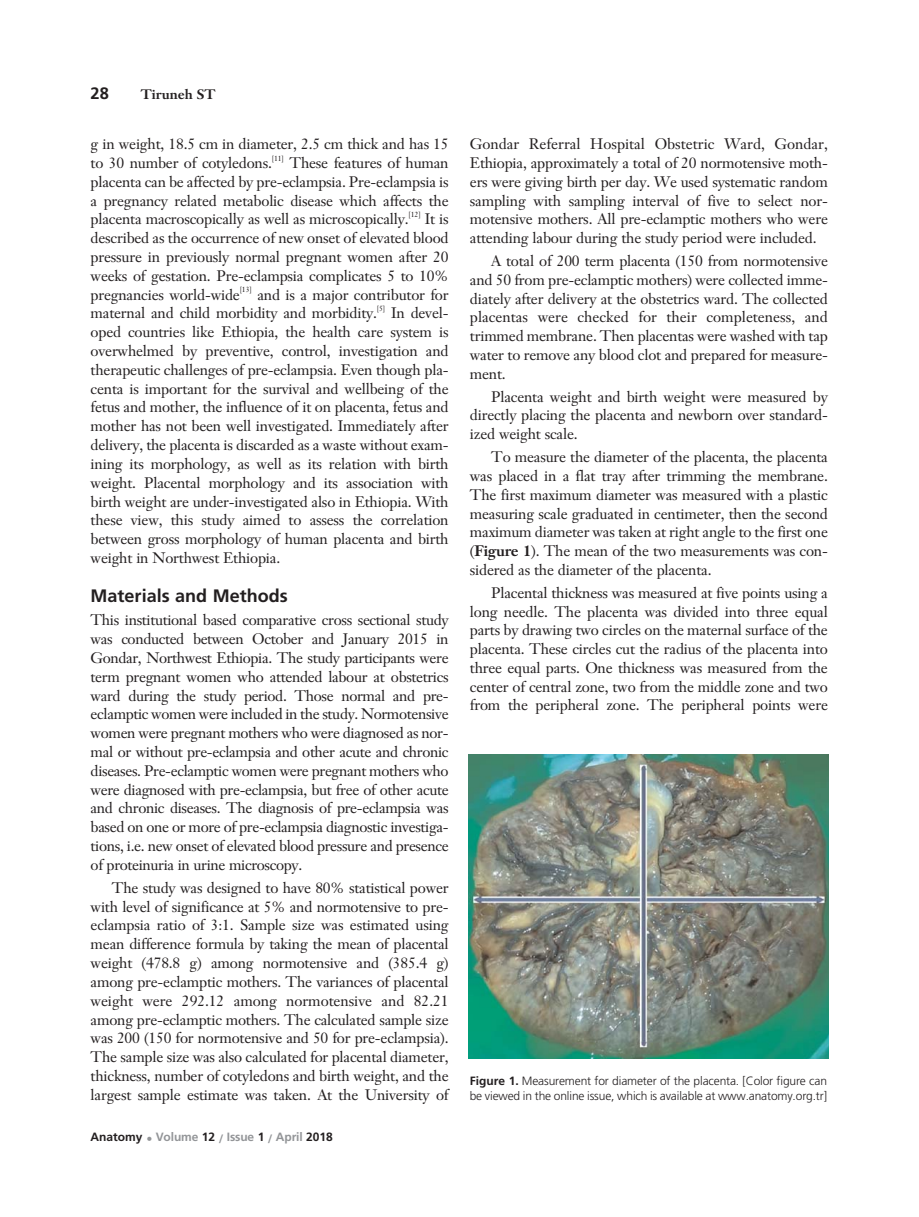
<style>
.page{position:relative;width:919px;height:1217px;background:#fff}
.page>*{position:absolute;margin:0;border:0;box-sizing:border-box;transform-origin:0 0}
.t1{font:700 18px "Frutiger";color:#231f20}
.t2{font:700 16.5px "Frutiger";color:#231f20}
.t3{font:15px/18.8px "Janson Text";letter-spacing:-.015em;color:#231f20;text-align:justify}
.t4{font:700 13.5px "Janson Text";color:#231f20}
.t5{font:300 12px/15px "Frutiger";letter-spacing:-.01em;color:#231f20}
.t6{font:700 12px "Frutiger";letter-spacing:-.01em;color:#939598}
.t7{font:7.5px "Janson Text";color:#231f20}
.s1{color:#231f20}
.s2{font-weight:700}
</style>
<div class="page">
<img style="left:468px;top:754px;width:360px;height:304px">
<p class="t2" style="left:91px;top:87px;width:20px">28</p>
<p class="t4" style="left:141px;top:89px;width:76px">Tiruneh ST</p>
<p class="t3" style="left:91px;top:136px;width:359px">g in weight, 18.5 cm in diameter, 2.5 cm thick and has 15 to 30 number of cotyledons.</p>
<p class="t7" style="left:272px;top:155px;width:14px">[11]</p>
<p class="t3" style="left:91px;top:155px;width:359px;text-indent:199px">These features of human placenta can be affected by pre-eclampsia. Pre-eclampsia is a pregnancy related metabolic disease which affects the placenta macroscopically as well as microscopically.</p>
<p class="t7" style="left:408px;top:211px;width:14px">[12]</p>
<p class="t3" style="left:91px;top:211px;width:359px;text-indent:334px">It is described as the occurrence of new onset of elevated blood pressure in previously normal pregnant women after 20 weeks of gestation. Pre-eclampsia complicates 5 to 10% pregnancies world-wide</p>
<p class="t7" style="left:240px;top:286px;width:14px">[13]</p>
<p class="t3" style="left:91px;top:286px;width:359px;text-indent:167px">and is a major contributor for maternal and child morbidity and morbidity.</p>
<p class="t7" style="left:377px;top:305px;width:10px">[5]</p>
<p class="t3" style="left:91px;top:305px;width:359px;text-indent:300px">In devel&shy;oped countries like Ethiopia, the health care system is overwhelmed by preventive, control, investigation and therapeutic challenges of pre-eclampsia. Even though pla&shy;centa is important for the survival and wellbeing of the fetus and mother, the influence of it on placenta, fetus and mother has not been well investigated. Immediately after delivery, the placenta is discarded as a waste without exam&shy;ining its morphology, as well as its relation with birth weight. Placental morphology and its association with birth weight are under-investigated also in Ethiopia. With these view, this study aimed to assess the correlation between gross morphology of human placenta and birth weight in Northwest Ethiopia.</p>
<p class="t1" style="left:91px;top:588px;width:198px">Materials and Methods</p>
<p class="t3" style="left:91px;top:612px;width:359px">This institutional based comparative cross sectional study was conducted between October and January 2015 in Gondar, Northwest Ethiopia. The study participants were term pregnant women who attended labour at obstetrics ward during the study period. Those normal and pre&shy;eclamptic women were included in the study. Normotensive women were pregnant mothers who were diagnosed as nor&shy;mal or without pre-eclampsia and other acute and chronic diseases. Pre-eclamptic women were pregnant mothers who were diagnosed with pre-eclampsia, but free of other acute and chronic diseases. The diagnosis of pre-eclampsia was based on one or more of pre-eclampsia diagnostic investiga&shy;tions, i.e. new onset of elevated blood pressure and presence of proteinuria in urine microscopy.</p>
<p class="t3" style="left:91px;top:879px;width:359px;text-indent:21px">The study was designed to have 80% statistical power with level of significance at 5% and normotensive to pre&shy;eclampsia ratio of 3:1. Sample size was estimated using mean difference formula by taking the mean of placental weight (478.8 g) among normotensive and (385.4 g) among pre-eclamptic mothers. The variances of placental weight were 292.12 among normotensive and 82.21 among pre-eclamptic mothers. The calculated sample size was 200 (150 for normotensive and 50 for pre-eclampsia).<br>The sample size was also calculated for placental diameter, thickness, number of cotyledons and birth weight, and the largest sample estimate was taken. At the University of</p>
<p class="t6" style="left:91px;top:1132px;width:244px"><span class="s1">Anatomy</span> • Volume <span class="s1">12</span> / Issue <span class="s1">1</span> / April <span class="s1">2018</span></p>
<p class="t3" style="left:470px;top:136px;width:359px">Gondar Referral Hospital Obstetric Ward, Gondar, Ethiopia, approximately a total of 20 normotensive moth&shy;ers were giving birth per day. We used systematic random sampling with sampling interval of five to select nor&shy;motensive mothers. All pre-eclamptic mothers who were attending labour during the study period were included.</p>
<p class="t3" style="left:470px;top:253px;width:359px;text-indent:21px">A total of 200 term placenta (150 from normotensive and 50 from pre-eclamptic mothers) were collected imme&shy;diately after delivery at the obstetrics ward. The collected placentas were checked for their completeness, and trimmed membrane. Then placentas were washed with tap water to remove any blood clot and prepared for measure&shy;ment.</p>
<p class="t3" style="left:470px;top:388px;width:359px;text-indent:21px">Placenta weight and birth weight were measured by directly placing the placenta and newborn over standard&shy;ized weight scale.</p>
<p class="t3" style="left:470px;top:449px;width:359px;text-indent:21px">To measure the diameter of the placenta, the placenta was placed in a flat tray after trimming the membrane.<br>The first maximum diameter was measured with a plastic measuring scale graduated in centimeter, then the second maximum diameter was taken at right angle to the first one (<span class="s2">Figure 1</span>). The mean of the two measurements was con&shy;sidered as the diameter of the placenta.</p>
<p class="t3" style="left:470px;top:584px;width:359px;text-indent:21px">Placental thickness was measured at five points using a long needle. The placenta was divided into three equal parts by drawing two circles on the maternal surface of the placenta. These circles cut the radius of the placenta into three equal parts. One thickness was measured from the center of central zone, two from the middle zone and two from the peripheral zone. The peripheral points were</p>
<p class="t5" style="left:469px;top:1073px;width:359px"><span class="s2">Figure 1.</span> Measurement for diameter of the placenta. [Color figure can be viewed in the online issue, which is available at www.anatomy.org.tr]</p>
</div>
